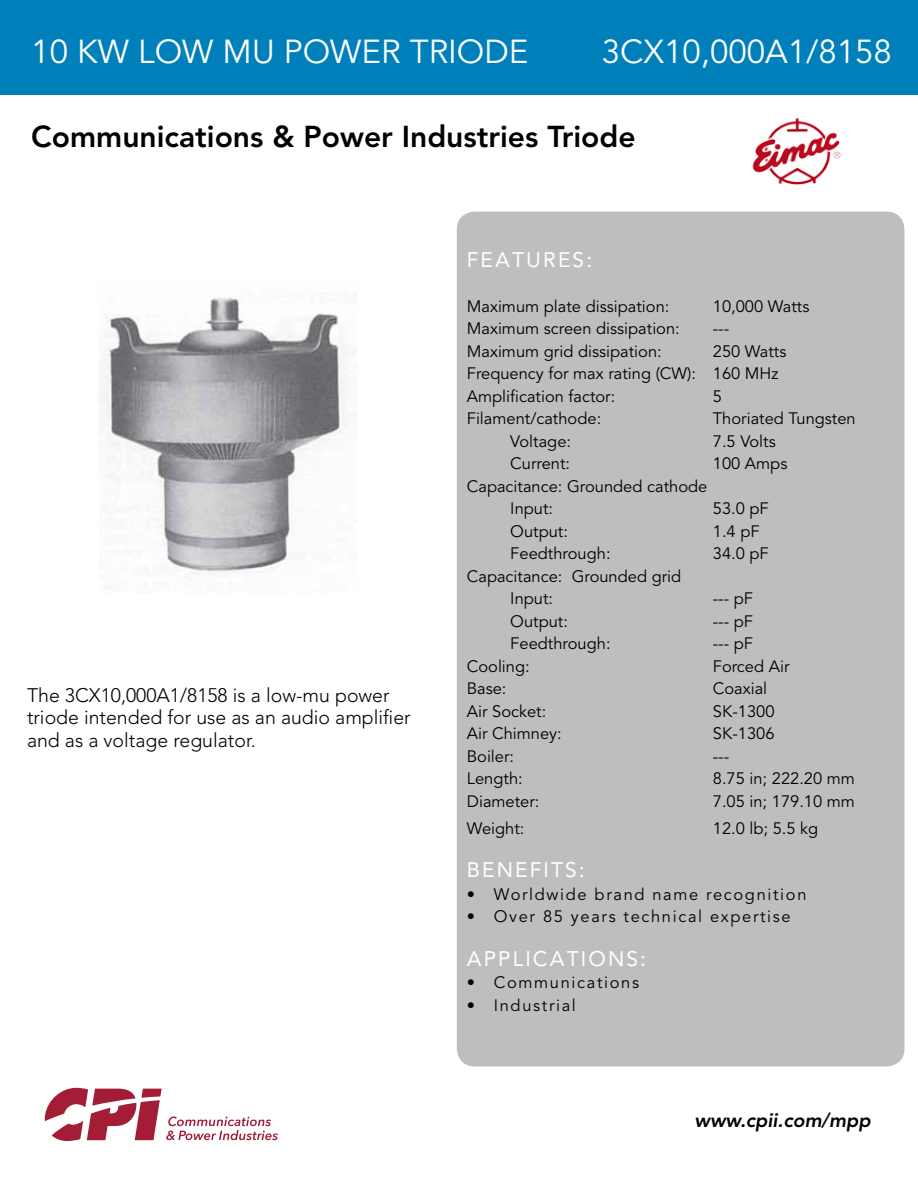
<style>
.page{position:relative;width:918px;height:1188px;background:#fff}
.page>*{position:absolute;margin:0;border:0;box-sizing:border-box;transform-origin:0 0}
.t1{font:33px "Avenir LT Pro";color:#fff}
.t2{font:800 30px "Avenir LT Pro";color:#000}
.t3{font:21px "Avenir LT Pro";letter-spacing:.1em;color:#fff}
.t4{font:300 19.5px/22.5px "Avenir LT Pro";color:#000}
.t5{font:italic 800 19.5px "Avenir LT Pro";color:#000}
.t6{font:16.5px/22.5px "Avenir LT Pro";color:#000}
.t7{font:16.5px "Avenir LT Pro";letter-spacing:.1em;color:#000}
</style>
<div class="page">
<div style="left:0;top:0;width:918px;height:94px;background:#0080bb"></div>
<svg style="left:45px;top:1088px;width:233px;height:53px"></svg>
<div style="left:457px;top:212px;width:447px;height:854px;background:#bcbec0;border-radius:18px"></div>
<img style="left:752px;top:118px;width:89px;height:67px">
<img style="left:102px;top:294px;width:255px;height:279px">
<h1 class="t1" style="left:31px;top:32px;width:499px">10 KW LOW MU POWER TRIODE</h1>
<h1 class="t1" style="left:602px;top:32px;width:291px">3CX10,000A1/8158</h1>
<h2 class="t2" style="left:31px;top:119px;width:606px">Communications &amp; Power Industries Triode</h2>
<p class="t3" style="left:467px;top:247px;width:127px">FEATURES:</p>
<p class="t6" style="left:467px;top:295px;width:204px">Maximum plate dissipation:</p>
<p class="t6" style="left:713px;top:295px;width:98px">10,000 Watts</p>
<p class="t6" style="left:467px;top:318px;width:215px">Maximum screen dissipation:</p>
<p class="t6" style="left:713px;top:318px;width:18px">---</p>
<p class="t6" style="left:467px;top:340px;width:196px">Maximum grid dissipation:</p>
<p class="t6" style="left:467px;top:340px;width:321px;text-indent:246px">250 Watts<br>Frequency for max rating (CW): 160 MHz<br>Amplification factor:</p>
<p class="t6" style="left:713px;top:385px;width:11px">5</p>
<p class="t6" style="left:467px;top:408px;width:136px">Filament/cathode:</p>
<p class="t6" style="left:713px;top:408px;width:144px">Thoriated Tungsten</p>
<p class="t6" style="left:510px;top:430px;width:62px">Voltage:</p>
<p class="t6" style="left:713px;top:430px;width:64px">7.5 Volts</p>
<p class="t6" style="left:510px;top:453px;width:61px">Current:</p>
<p class="t6" style="left:713px;top:453px;width:76px">100 Amps</p>
<p class="t6" style="left:510px;top:475px;width:199px;text-indent:-43px">Capacitance: Grounded cathode<br>Input:</p>
<p class="t6" style="left:713px;top:498px;width:57px">53.0 pF</p>
<p class="t4" style="left:27px;top:684px;width:385px">The 3CX10,000A1/8158 is a low-mu power triode intended for use as an audio amplifier and as a voltage regulator.</p>
<p class="t6" style="left:510px;top:520px;width:59px">Output:</p>
<p class="t6" style="left:713px;top:520px;width:48px">1.4 pF</p>
<p class="t6" style="left:510px;top:543px;width:102px">Feedthrough:</p>
<p class="t6" style="left:713px;top:543px;width:57px">34.0 pF</p>
<p class="t6" style="left:510px;top:565px;width:173px;text-indent:-43px">Capacitance: Grounded grid<br>Input:</p>
<p class="t6" style="left:713px;top:588px;width:42px">--- pF</p>
<p class="t6" style="left:510px;top:610px;width:59px">Output:</p>
<p class="t6" style="left:713px;top:610px;width:42px">--- pF</p>
<p class="t6" style="left:510px;top:633px;width:102px">Feedthrough:</p>
<p class="t6" style="left:713px;top:633px;width:42px">--- pF</p>
<p class="t6" style="left:467px;top:655px;width:64px">Cooling:</p>
<p class="t6" style="left:713px;top:655px;width:78px">Forced Air</p>
<p class="t6" style="left:467px;top:678px;width:41px">Base:</p>
<p class="t6" style="left:713px;top:678px;width:56px">Coaxial</p>
<p class="t6" style="left:467px;top:700px;width:81px">Air Socket:</p>
<p class="t6" style="left:713px;top:700px;width:63px">SK-1300</p>
<p class="t6" style="left:467px;top:723px;width:97px">Air Chimney:</p>
<p class="t6" style="left:713px;top:723px;width:63px">SK-1306</p>
<p class="t6" style="left:467px;top:745px;width:49px">Boiler:</p>
<p class="t6" style="left:713px;top:745px;width:18px">---</p>
<p class="t6" style="left:467px;top:768px;width:57px">Length:</p>
<p class="t6" style="left:713px;top:768px;width:144px">8.75 in; 222.20 mm</p>
<p class="t6" style="left:467px;top:790px;width:74px">Diameter:</p>
<p class="t6" style="left:713px;top:790px;width:144px">7.05 in; 179.10 mm</p>
<p class="t6" style="left:467px;top:817px;width:59px">Weight:</p>
<p class="t6" style="left:713px;top:817px;width:107px">12.0 lb; 5.5 kg</p>
<p class="t3" style="left:467px;top:857px;width:119px">BENEFITS:</p>
<p class="t7" style="left:467px;top:884px;width:341px">• Worldwide brand name recognition</p>
<p class="t7" style="left:467px;top:907px;width:325px">• Over 85 years technical expertise</p>
<p class="t3" style="left:467px;top:946px;width:181px">APPLICATIONS:</p>
<p class="t7" style="left:467px;top:973px;width:174px">• Communications</p>
<p class="t7" style="left:467px;top:995px;width:111px">• Industrial</p>
<p class="t5" style="left:695px;top:1109px;width:178px">www.cpii.com/mpp</p>
</div>
